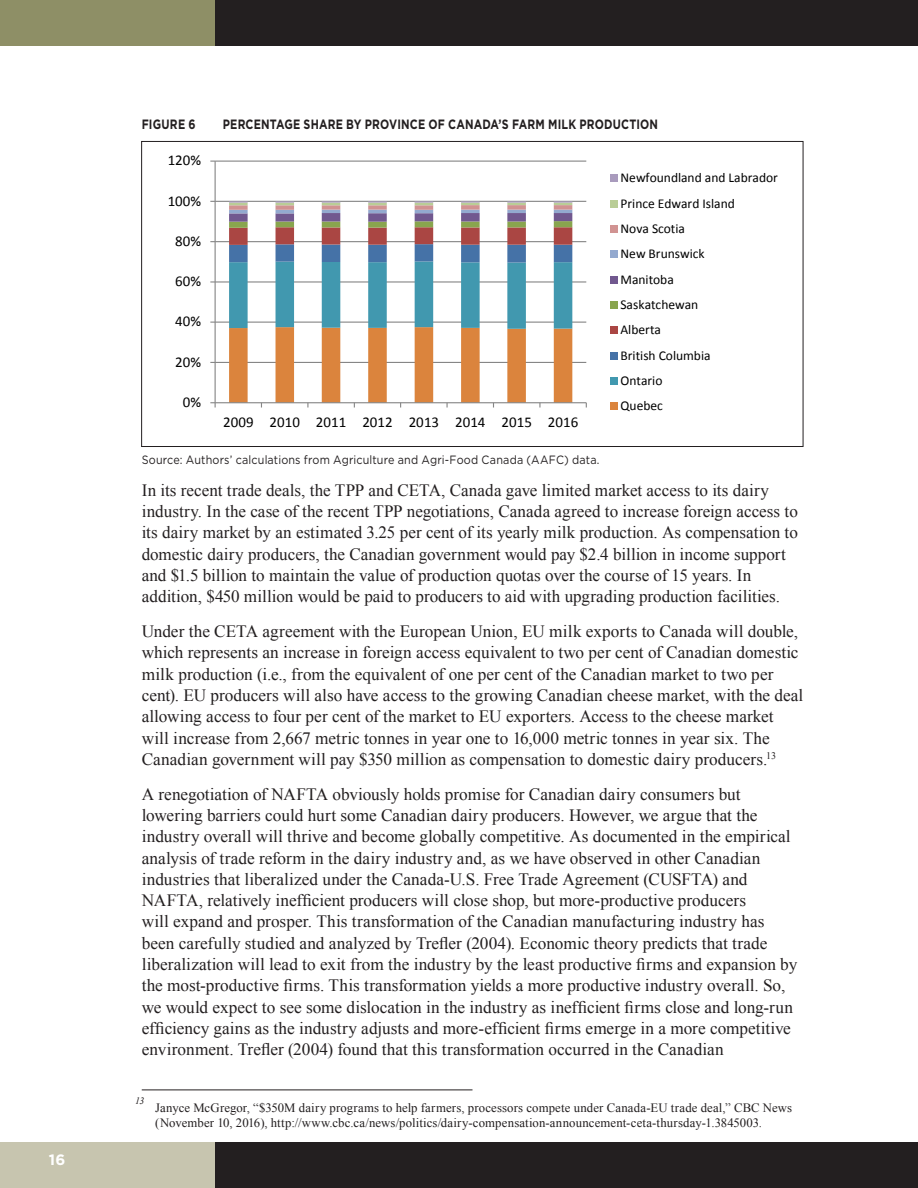
<style>
.page{position:relative;width:918px;height:1188px;background:#fff}
.page>*{position:absolute;margin:0;border:0;box-sizing:border-box;transform-origin:0 0}
.Body{font:17.25px/21.3px "Times New Roman";color:#231f20}
.t1{font:15px "Calibri";color:#000}
.t2{font:700 15px "Gotham";color:#fff}
.t3{font:13.5px/25.3px "Calibri";color:#000}
.Table_Heading{font:700 13.5px "Gotham";letter-spacing:.015em;color:#231f20;scale:.8 1}
.Footnote{font:12.75px/15.3px "Times New Roman";letter-spacing:.01em;color:#231f20}
.Table_Source{font:12px "Gotham";letter-spacing:.015em;color:#231f20;scale:.9 1}
.Footnote-2{font:italic 9.75px "Times New Roman";color:#231f20}
</style>
<div class="page">
<div style="left:0;top:1143px;width:215px;height:45px;background:#c7c5af"></div>
<div style="left:0;top:0;width:215px;height:45px;background:#8e8f66"></div>
<div style="left:215px;top:1143px;width:703px;height:45px;background:#231f20"></div>
<div style="left:215px;top:0;width:703px;height:45px;background:#231f20"></div>
<hr style="left:215px;top:362px;width:371px;height:1px;background:#868686">
<hr style="left:215px;top:322px;width:371px;height:1px;background:#868686">
<hr style="left:215px;top:281px;width:371px;height:2px;background:#868686">
<hr style="left:215px;top:241px;width:371px;height:1px;background:#868686">
<hr style="left:215px;top:201px;width:371px;height:1px;background:#868686">
<hr style="left:215px;top:161px;width:371px;height:1px;background:#868686">
<hr style="left:215px;top:161px;width:1px;height:242px;background:#868686">
<hr style="left:215px;top:402px;width:371px;height:1px;background:#868686">
<svg style="left:210px;top:402px;width:6px;height:6px"></svg>
<svg style="left:229px;top:201px;width:343px;height:207px"></svg>
<div style="left:610px;top:175px;width:7px;height:7px;background:#a99bbd"></div>
<div style="left:610px;top:200px;width:7px;height:8px;background:#b9cd96"></div>
<div style="left:610px;top:225px;width:7px;height:8px;background:#d19392"></div>
<div style="left:610px;top:251px;width:7px;height:7px;background:#93a9cf"></div>
<div style="left:610px;top:276px;width:7px;height:7px;background:#71588f"></div>
<div style="left:610px;top:301px;width:7px;height:8px;background:#89a54e"></div>
<div style="left:610px;top:327px;width:7px;height:7px;background:#aa4643"></div>
<div style="left:610px;top:352px;width:7px;height:7px;background:#4572a7"></div>
<div style="left:610px;top:377px;width:7px;height:8px;background:#4198af"></div>
<div style="left:610px;top:403px;width:7px;height:7px;background:#db843d"></div>
<hr style="left:142px;top:1090px;width:330px;height:1px;background:#231f20">
<p class="t2" style="left:49px;top:1150px;width:18px">16</p>
<p class="Table_Heading" style="left:142px;top:115px;width:69px">FIGURE 6</p>
<p class="Table_Heading" style="left:223px;top:115px;width:546px">PERCENTAGE SHARE BY PROVINCE OF CANADA’S FARM MILK PRODUCTION</p>
<p class="t1" style="left:168px;top:151px;width:35px">120%</p>
<p class="t1" style="left:168px;top:191px;width:35px">100%</p>
<p class="t1" style="left:175px;top:231px;width:27px">80%</p>
<p class="t1" style="left:175px;top:272px;width:27px">60%</p>
<p class="t1" style="left:175px;top:312px;width:27px">40%</p>
<p class="t1" style="left:175px;top:352px;width:27px">20%</p>
<p class="t1" style="left:183px;top:393px;width:20px">0%</p>
<p class="t1" style="left:223px;top:412px;width:357px">2009 2010 2011 2012 2013 2014 2015 2016</p>
<p class="t3" style="left:621px;top:165px;width:159px">Newfoundland and Labrador<br>Prince Edward Island<br>Nova Scotia<br>New Brunswick<br>Manitoba<br>Saskatchewan<br>Alberta<br>British Columbia<br>Ontario<br>Quebec</p>
<p class="Table_Source" style="left:142px;top:452px;width:510px">Source: Authors’ calculations from Agriculture and Agri-Food Canada (AAFC) data.</p>
<p class="Body" style="left:142px;top:479px;width:658px">In its recent trade deals, the TPP and CETA, Canada gave limited market access to its dairy industry. In the case of the recent TPP negotiations, Canada agreed to increase foreign access to its dairy market by an estimated 3.25 per cent of its yearly milk production. As compensation to domestic dairy producers, the Canadian government would pay $2.4 billion in income support and $1.5 billion to maintain the value of production quotas over the course of 15 years. In addition, $450 million would be paid to producers to aid with upgrading production facilities.</p>
<p class="Body" style="left:142px;top:620px;width:663px">Under the CETA agreement with the European Union, EU milk exports to Canada will double, which represents an increase in foreign access equivalent to two per cent of Canadian domestic milk production (i.e., from the equivalent of one per cent of the Canadian market to two per cent). EU producers will also have access to the growing Canadian cheese market, with the deal allowing access to four per cent of the market to EU exporters. Access to the cheese market will increase from 2,667 metric tonnes in year one to 16,000 metric tonnes in year six. The Canadian government will pay $350 million as compensation to domestic dairy producers.<sup>13</sup></p>
<p class="Body" style="left:142px;top:783px;width:657px">A renegotiation of NAFTA obviously holds promise for Canadian dairy consumers but lowering barriers could hurt some Canadian dairy producers. However, we argue that the industry overall will thrive and become globally competitive. As documented in the empirical analysis of trade reform in the dairy industry and, as we have observed in other Canadian industries that liberalized under the Canada-U.S. Free Trade Agreement (CUSFTA) and NAFTA, relatively inefficient producers will close shop, but more-productive producers<br>will expand and prosper. This transformation of the Canadian manufacturing industry has been carefully studied and analyzed by Trefler (2004). Economic theory predicts that trade liberalization will lead to exit from the industry by the least productive firms and expansion by the most-productive firms. This transformation yields a more productive industry overall. So, we would expect to see some dislocation in the industry as inefficient firms close and long-run efficiency gains as the industry adjusts and more-efficient firms emerge in a more competitive environment. Trefler (2004) found that this transformation occurred in the Canadian</p>
<p class="Footnote-2" style="left:135px;top:1094px;width:11px">13</p>
<p class="Footnote" style="left:155px;top:1100px;width:638px">Janyce McGregor, “$350M dairy programs to help farmers, processors compete under Canada-EU trade deal,” CBC News (November 10, 2016), http://www.cbc.ca/news/politics/dairy-compensation-announcement-ceta-thursday-1.3845003.</p>
</div>
